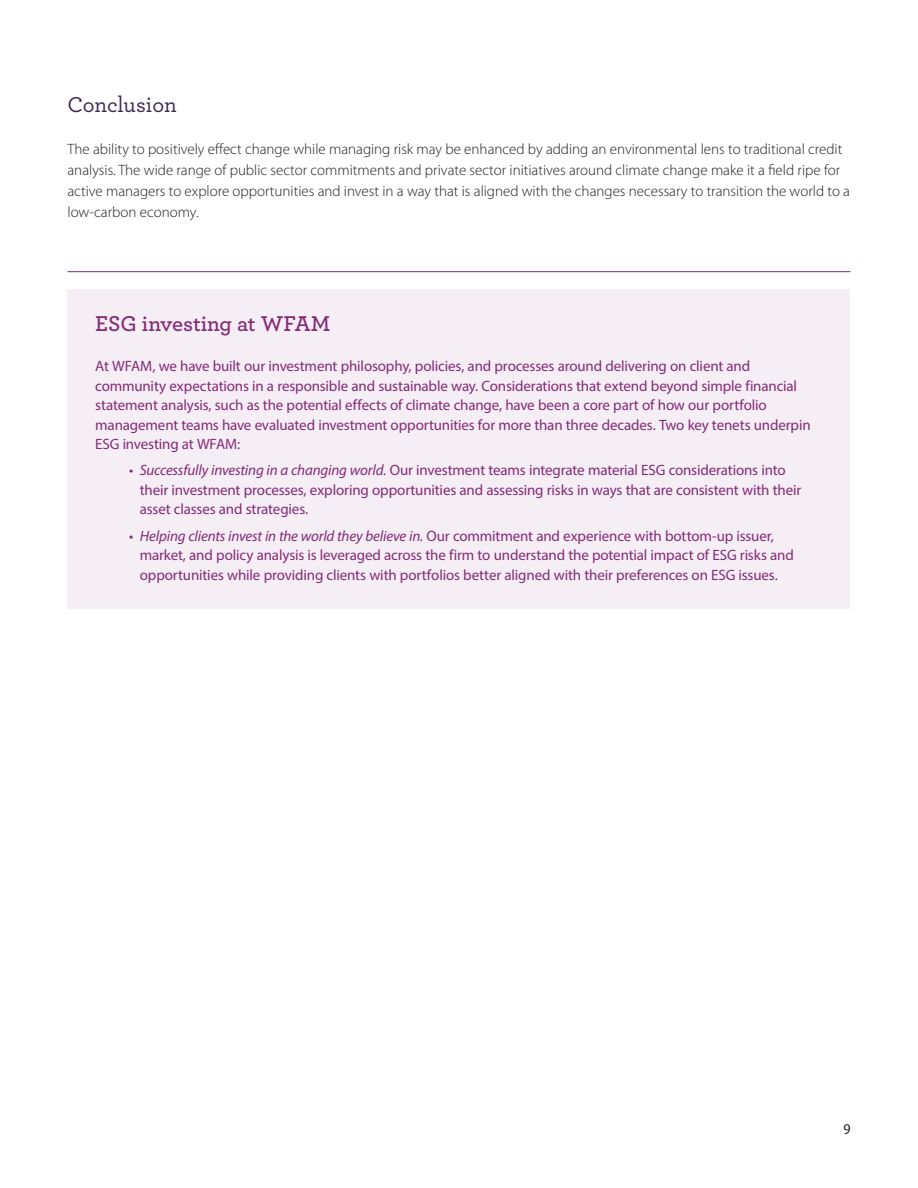
<style>
.page{position:relative;width:918px;height:1188px;background:#fff}
.page>*{position:absolute;margin:0;border:0;box-sizing:border-box;transform-origin:0 0}
.t1{font:600 22.5px "Archer";letter-spacing:-.01em;color:#842b77}
.t2{font:22.5px "Archer Medium LF";color:#3f2857}
.t3{font:15px/19.5px "Myriad Pro";letter-spacing:-.01em;color:#842b77}
.t4{font:300 15px/21px "Myriad Pro";color:#231f20}
.t5{font:semi-condensed 15px "Myriad Pro";color:#231f20}
.s1{font-style:italic}
</style>
<div class="page">
<div style="left:68px;top:290px;width:782px;height:319px;background:#f6eef5"></div>
<hr style="left:68px;top:271px;width:782px;height:1px;background:#842b77">
<h2 class="t2" style="left:68px;top:91px;width:111px">Conclusion</h2>
<p class="t4" style="left:68px;top:138px;width:784px">The ability to positively effect change while managing risk may be enhanced by adding an environmental lens to traditional credit analysis. The wide range of public sector commitments and private sector initiatives around climate change make it a field ripe for active managers to explore opportunities and invest in a way that is aligned with the changes necessary to transition the world to a low-carbon economy.</p>
<p class="t1" style="left:95px;top:310px;width:237px">ESG investing at WFAM</p>
<p class="t3" style="left:95px;top:356px;width:717px">At WFAM, we have built our investment philosophy, policies, and processes around delivering on client and community expectations in a responsible and sustainable way. Considerations that extend beyond simple financial statement analysis, such as the potential effects of climate change, have been a core part of how our portfolio management teams have evaluated investment opportunities for more than three decades. Two key tenets underpin ESG investing at WFAM:</p>
<p class="t3" style="left:140px;top:460px;width:663px;text-indent:-11px">• <span class="s1">Successfully investing in a changing world.</span> Our investment teams integrate material ESG considerations into their investment processes, exploring opportunities and assessing risks in ways that are consistent with their asset classes and strategies.</p>
<p class="t3" style="left:140px;top:526px;width:656px;text-indent:-11px">• <span class="s1">Helping clients invest in the world they believe in.</span> Our commitment and experience with bottom-up issuer, market, and policy analysis is leveraged across the firm to understand the potential impact of ESG risks and opportunities while providing clients with portfolios better aligned with their preferences on ESG issues.</p>
<p class="t5" style="left:843px;top:1120px;width:9px">9</p>
</div>
